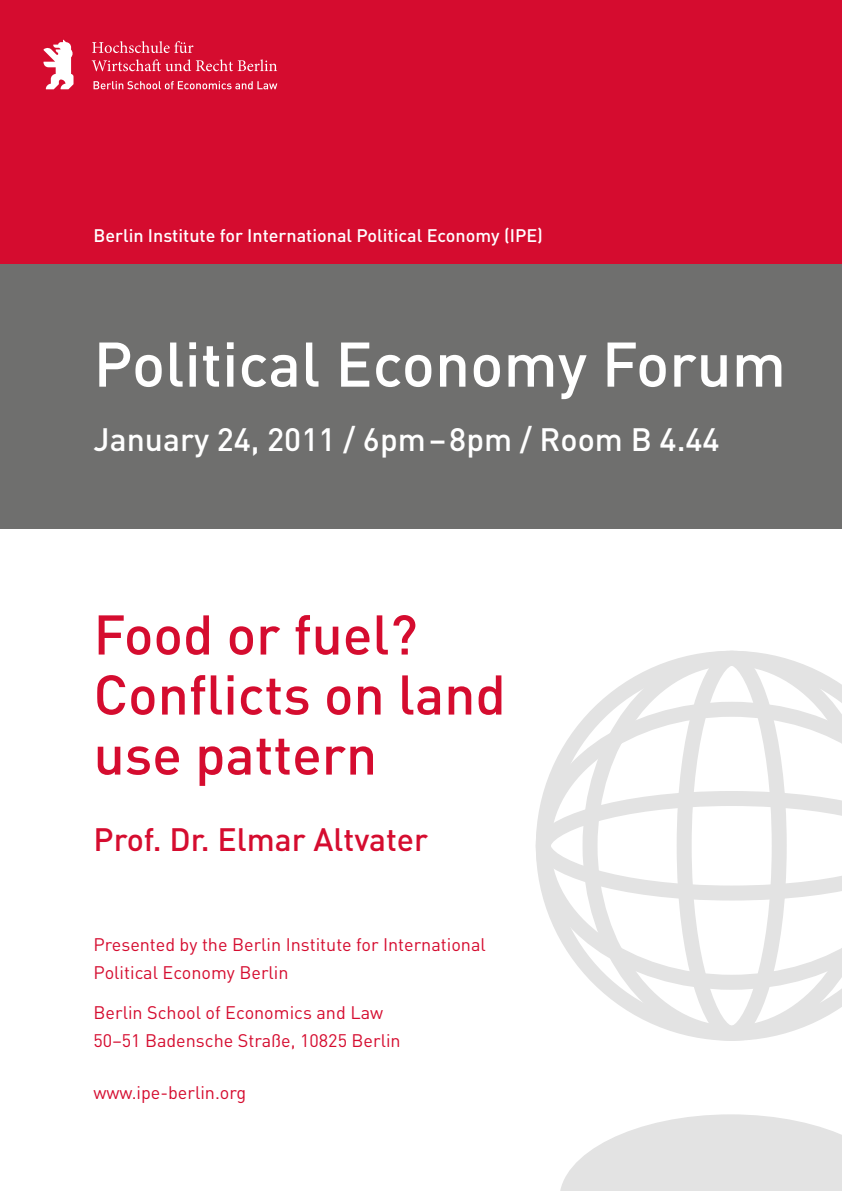
<style>
.page{position:relative;width:842px;height:1191px;background:#d50c2f}
.page>*{position:absolute;margin:0;border:0;box-sizing:border-box;transform-origin:0 0}
.t1{font:500 62px "DIN Pro";color:#fff}
.t2{font:500 55px/60px "DIN Pro";color:#d50c2f}
.t3{font:500 32px "DIN Pro";color:#fff}
.t4{font:500 32px "DIN Pro";color:#d50c2f}
.t5{font:18px/28px "DIN Pro";color:#d50c2f}
.t6{font:500 18px "DIN Pro";color:#fff}
</style>
<div class="page">
<div style="left:0;top:529px;width:842px;height:662px;background:#fff"></div>
<div style="left:0;top:265px;width:842px;height:264px;background:#6f6f6e"></div>
<svg style="left:92px;top:41px;width:101px;height:12px"></svg>
<svg style="left:92px;top:59px;width:185px;height:12px"></svg>
<svg style="left:94px;top:81px;width:183px;height:8px"></svg>
<svg style="left:43px;top:40px;width:31px;height:49px"></svg>
<svg style="left:544px;top:721px;width:38px;height:250px"></svg>
<svg style="left:536px;top:791px;width:46px;height:109px"></svg>
<svg style="left:582px;top:651px;width:260px;height:389px"></svg>
<svg style="left:560px;top:1114px;width:282px;height:77px"></svg>
<p class="t6" style="left:94px;top:224px;width:451px">Berlin Institute for International Political Economy (IPE)</p>
<h1 class="t1" style="left:94px;top:322px;width:694px">Political Economy Forum</h1>
<h3 class="t3" style="left:94px;top:417px;width:628px">January 24, 2011 / 6pm–8pm / Room B 4.44</h3>
<h2 class="t2" style="left:94px;top:602px;width:414px">Food or fuel?<br>Conflicts on land use pattern</h2>
<h3 class="t4" style="left:94px;top:817px;width:336px">Prof. Dr. Elmar Altvater</h3>
<p class="t5" style="left:94px;top:929px;width:394px">Presented by the Berlin Institute for International<br>Political Economy Berlin</p>
<p class="t5" style="left:94px;top:997px;width:309px">Berlin School of Economics and Law<br>50–51 Badensche Straße, 10825 Berlin</p>
<p class="t5" style="left:94px;top:1077px;width:154px">www.ipe-berlin.org</p>
</div>
